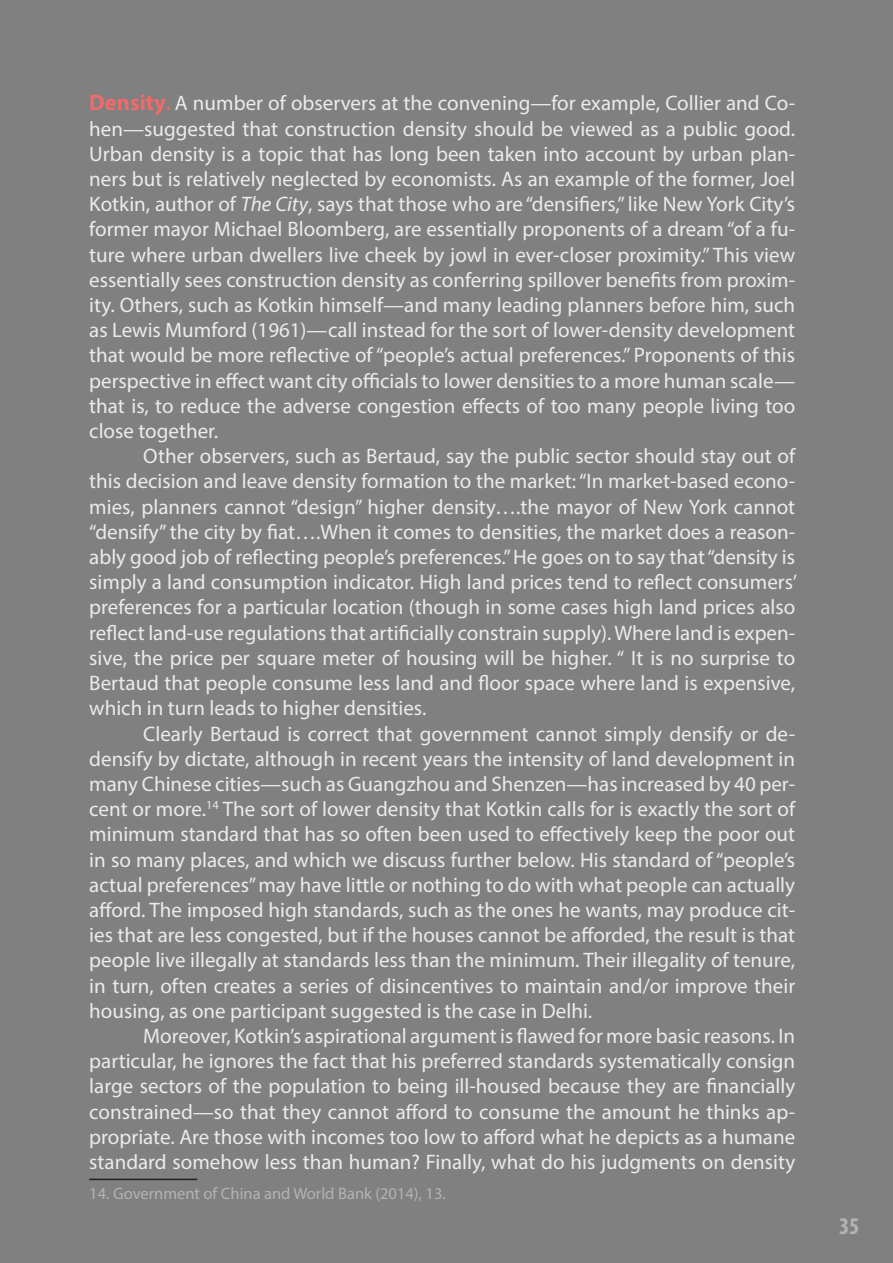
<style>
.page{position:relative;width:893px;height:1263px;background:#808080}
.page>*{position:absolute;margin:0;border:0;box-sizing:border-box;transform-origin:0 0}
.t1{font:700 condensed 24px "Myriad Pro";color:#b3b3b3}
.NORMAL{font:21px/25.2px "Myriad Pro";color:#ebebea;text-align:justify}
.t2{font:16.5px "Myriad Pro";color:#b3b3b3}
.s1{font-weight:700;font-size:22.5px;color:#f16a6c}
.s2{font-weight:700;font-size:18px;color:#f16a6c}
.s3{font-style:italic}
</style>
<div class="page">
<hr style="left:89px;top:1179px;width:108px;height:1px;background:#231f20">
<p class="NORMAL" style="left:89px;top:90px;width:707px"><span class="s1">Density</span><span class="s2">.</span> A number of observers at the convening—for example, Collier and Co&shy;hen—suggested that construction density should be viewed as a public good.<br>Urban density is a topic that has long been taken into account by urban plan&shy;ners but is relatively neglected by economists. As an example of the former, Joel Kotkin, author of <span class="s3">The City</span>, says that those who are “densifiers,” like New York City’s former mayor Michael Bloomberg, are essentially proponents of a dream “of a fu&shy;ture where urban dwellers live cheek by jowl in ever-closer proximity.” This view essentially sees construction density as conferring spillover benefits from proxim&shy;ity. Others, such as Kotkin himself—and many leading planners before him, such as Lewis Mumford (1961)—call instead for the sort of lower-density development that would be more reflective of “people’s actual preferences.” Proponents of this perspective in effect want city officials to lower densities to a more human scale— that is, to reduce the adverse congestion effects of too many people living too close together.</p>
<p class="NORMAL" style="left:89px;top:443px;width:709px;text-indent:54px">Other observers, such as Bertaud, say the public sector should stay out of this decision and leave density formation to the market: “In market-based econo&shy;mies, planners cannot “design” higher density….the mayor of New York cannot “densify” the city by fiat….When it comes to densities, the market does a reason&shy;ably good job of reflecting people’s preferences.” He goes on to say that “density is simply a land consumption indicator. High land prices tend to reflect consumers’ preferences for a particular location (though in some cases high land prices also reflect land-use regulations that artificially constrain supply). Where land is expen&shy;sive, the price per square meter of housing will be higher. “ It is no surprise to Bertaud that people consume less land and floor space where land is expensive, which in turn leads to higher densities.</p>
<p class="NORMAL" style="left:89px;top:720px;width:707px;text-indent:54px">Clearly Bertaud is correct that government cannot simply densify or de&shy;densify by dictate, although in recent years the intensity of land development in many Chinese cities—such as Guangzhou and Shenzen—has increased by 40 per&shy;cent or more.<sup>14</sup> The sort of lower density that Kotkin calls for is exactly the sort of minimum standard that has so often been used to effectively keep the poor out in so many places, and which we discuss further below. His standard of “people’s actual preferences” may have little or nothing to do with what people can actually afford. The imposed high standards, such as the ones he wants, may produce cit&shy;ies that are less congested, but if the houses cannot be afforded, the result is that people live illegally at standards less than the minimum. Their illegality of tenure, in turn, often creates a series of disincentives to maintain and/or improve their housing, as one participant suggested is the case in Delhi.</p>
<p class="NORMAL" style="left:89px;top:1023px;width:707px;text-indent:54px">Moreover, Kotkin’s aspirational argument is flawed for more basic reasons. In particular, he ignores the fact that his preferred standards systematically consign large sectors of the population to being ill-housed because they are financially constrained—so that they cannot afford to consume the amount he thinks ap&shy;propriate. Are those with incomes too low to afford what he depicts as a humane standard somehow less than human? Finally, what do his judgments on density</p>
<p class="t2" style="left:89px;top:1183px;width:358px">14. Government of China and World Bank (2014), 13.</p>
<p class="t1" style="left:839px;top:1211px;width:22px">35</p>
</div>
